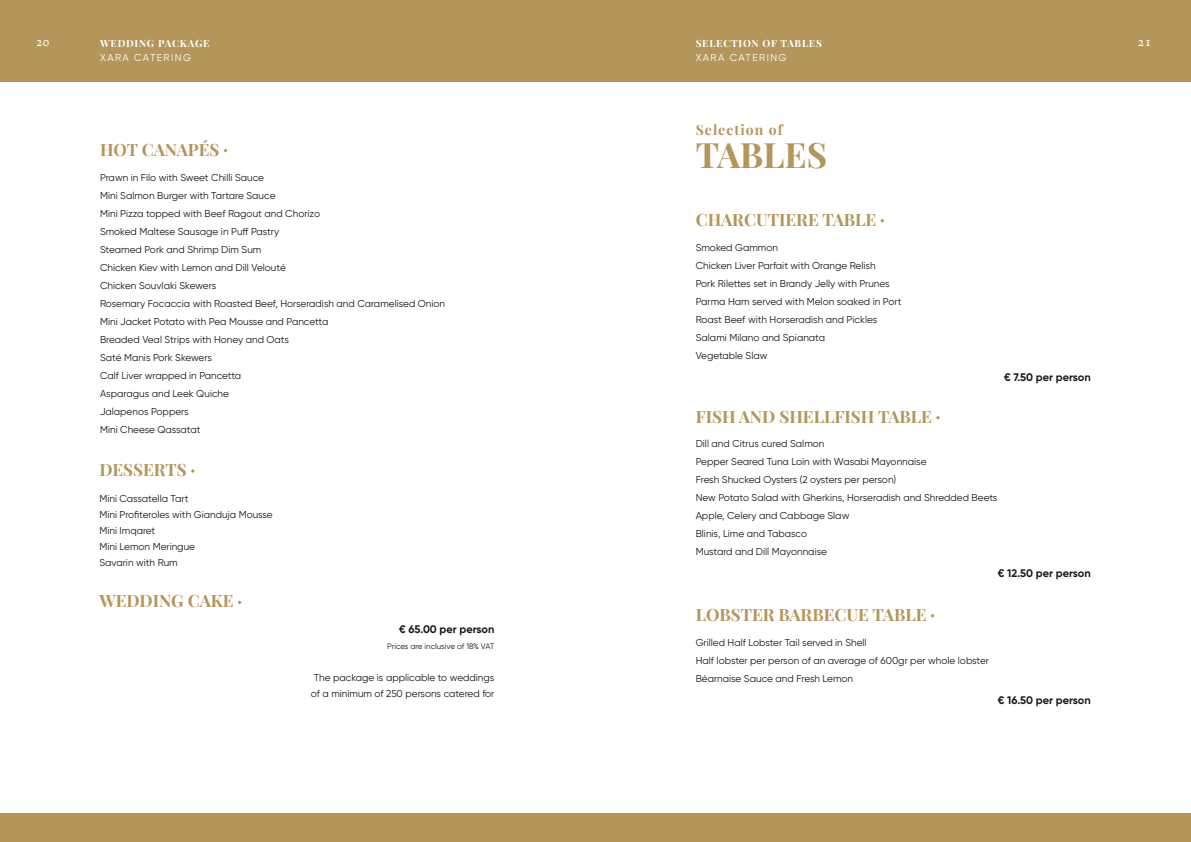
<style>
.page{position:relative;width:1191px;height:842px;background:#fff}
.page>*{position:absolute;margin:0;border:0;box-sizing:border-box;transform-origin:0 0}
.t1{font:700 35px "Playfair Display";letter-spacing:-.005em;color:#b4965a}
.t2{font:700 17px "Playfair Display";color:#b4965a}
.t3{font:14.5px "Adobe Jenson Pro";color:#fff}
.t4{font:700 14px "Playfair Display";letter-spacing:.075em;color:#b4965a}
.t5{font:700 11px "Gilroy";color:#191919}
.t6{font:10px/18px "Gilroy";color:#191919}
.t7{font:700 10px "Playfair Display";letter-spacing:.075em;color:#fff}
.t8{font:10px "Gilroy";letter-spacing:.14em;color:#fff}
.t9{font:8px "Gilroy";color:#191919}
</style>
<div class="page">
<div style="left:0;top:0;width:1191px;height:82px;background:#b4965a"></div>
<div style="left:0;top:813px;width:1191px;height:29px;background:#b4965a"></div>
<svg style="left:880px;top:219px;width:4px;height:4px"></svg>
<svg style="left:936px;top:416px;width:4px;height:4px"></svg>
<svg style="left:223px;top:148px;width:4px;height:5px"></svg>
<svg style="left:237px;top:600px;width:5px;height:4px"></svg>
<svg style="left:191px;top:469px;width:4px;height:4px"></svg>
<p class="t7" style="left:695px;top:37px;width:128px">SELECTION OF TABLES</p>
<p class="t8" style="left:695px;top:53px;width:92px">XARA CATERING</p>
<p class="t7" style="left:100px;top:37px;width:111px">WEDDING PACKAGE</p>
<p class="t8" style="left:100px;top:53px;width:92px">XARA CATERING</p>
<h3 class="t3" style="left:36px;top:36px;width:15px">20</h3>
<h3 class="t3" style="left:1138px;top:36px;width:15px">21</h3>
<h2 class="t2" style="left:100px;top:140px;width:121px">HOT CANAPÉS</h2>
<p class="t6" style="left:100px;top:169px;width:347px">Prawn in Filo with Sweet Chilli Sauce<br>Mini Salmon Burger with Tartare Sauce<br>Mini Pizza topped with Beef Ragout and Chorizo<br>Smoked Maltese Sausage in Puff Pastry<br>Steamed Pork and Shrimp Dim Sum<br>Chicken Kiev with Lemon and Dill Velouté<br>Chicken Souvlaki Skewers<br>Rosemary Focaccia with Roasted Beef, Horseradish and Caramelised Onion Mini Jacket Potato with Pea Mousse and Pancetta<br>Breaded Veal Strips with Honey and Oats<br>Saté Manis Pork Skewers<br>Calf Liver wrapped in Pancetta<br>Asparagus and Leek Quiche<br>Jalapenos Poppers<br>Mini Cheese Qassatat</p>
<h2 class="t2" style="left:99px;top:460px;width:89px">DESSERTS</h2>
<p class="t6" style="left:99px;top:490px;width:175px;line-height:16px">Mini Cassatella Tart<br>Mini Profiteroles with Gianduja Mousse<br>Mini Imqaret<br>Mini Lemon Meringue<br>Savarin with Rum</p>
<h2 class="t2" style="left:99px;top:591px;width:136px">WEDDING CAKE</h2>
<p class="t5" style="left:399px;top:624px;width:97px">€ 65.00 per person</p>
<p class="t9" style="left:387px;top:642px;width:109px">Prices are inclusive of 18% VAT</p>
<p class="t6" style="left:311px;top:670px;width:185px;line-height:16px">The package is applicable to weddings of a minimum of 250 persons catered for</p>
<h3 class="t4" style="left:695px;top:122px;width:88px">Selection of</h3>
<h1 class="t1" style="left:695px;top:135px;width:133px">TABLES</h1>
<h2 class="t2" style="left:695px;top:210px;width:182px">CHARCUTIERE TABLE</h2>
<p class="t6" style="left:695px;top:238px;width:207px">Smoked Gammon<br>Chicken Liver Parfait with Orange Relish<br>Pork Rilettes set in Brandy Jelly with Prunes<br>Parma Ham served with Melon soaked in Port<br>Roast Beef with Horseradish and Pickles<br>Salami Milano and Spianata<br>Vegetable Slaw</p>
<h2 class="t2" style="left:695px;top:407px;width:238px">FISH AND SHELLFISH TABLE</h2>
<p class="t5" style="left:1004px;top:372px;width:88px">€ 7.50 per person</p>
<p class="t6" style="left:695px;top:434px;width:303px">Dill and Citrus cured Salmon<br>Pepper Seared Tuna Loin with Wasabi Mayonnaise<br>Fresh Shucked Oysters (2 oysters per person)<br>New Potato Salad with Gherkins, Horseradish and Shredded Beets Apple, Celery and Cabbage Slaw<br>Blinis, Lime and Tabasco<br>Mustard and Dill Mayonnaise</p>
<p class="t5" style="left:997px;top:568px;width:94px">€ 12.50 per person</p>
<h2 class="t2" style="left:695px;top:605px;width:232px">LOBSTER BARBECUE TABLE</h2>
<p class="t6" style="left:695px;top:633px;width:295px">Grilled Half Lobster Tail served in Shell<br>Half lobster per person of an average of 600gr per whole lobster<br>Béarnaise Sauce and Fresh Lemon</p>
<p class="t5" style="left:997px;top:695px;width:95px">€ 16.50 per person</p>
</div>
